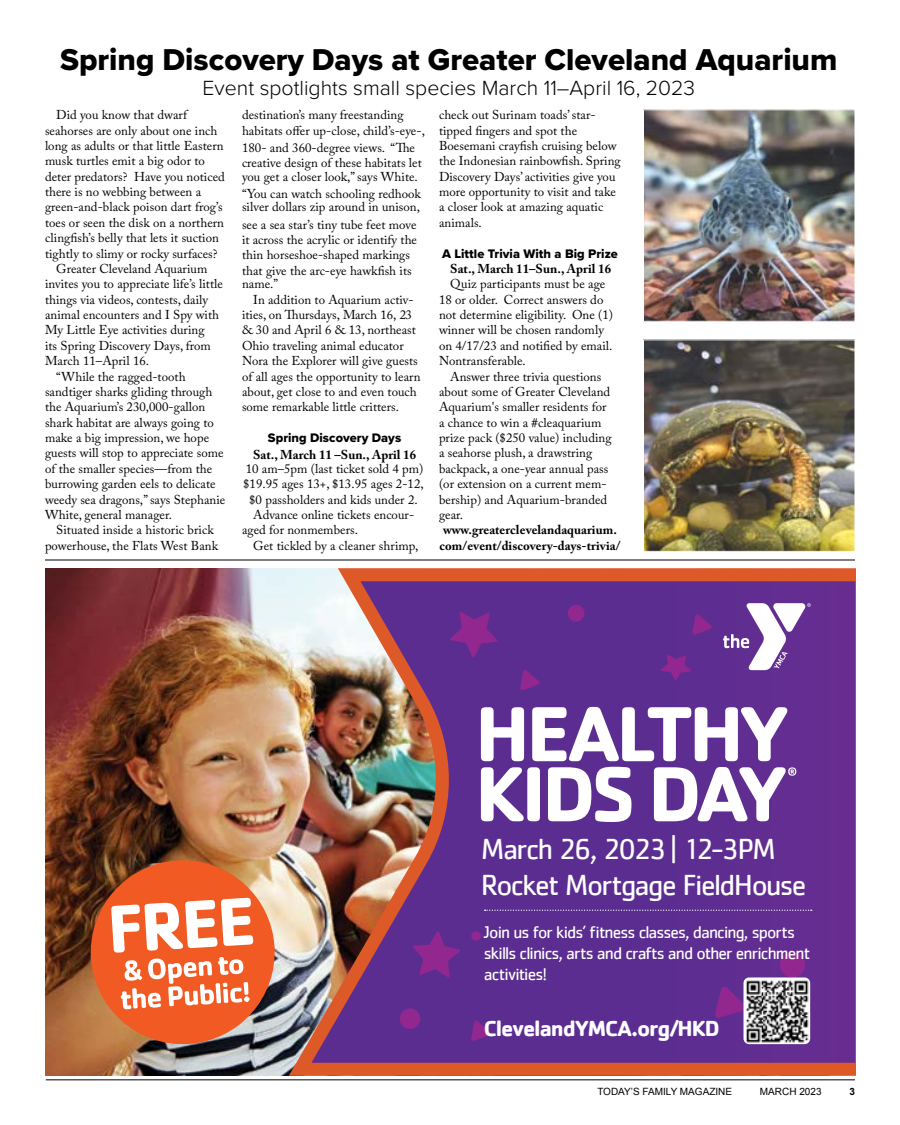
<style>
.page{position:relative;width:900px;height:1125px;background:#fff}
.page>*{position:absolute;margin:0;border:0;box-sizing:border-box;transform-origin:0 0}
.t1{font:31.25px "Proxima Nova Extrabld";color:#000}
.t2{font:30px/36px "Cachet";letter-spacing:-.055em;color:#fff}
.t3{font:700 22.5px "Cachet";letter-spacing:-.045em;color:#fff}
.t4{font:300 21.25px "Proxima Nova";color:#000}
.t5{font:17.5px/21px "Cachet";letter-spacing:-.05em;color:#fff}
.t6{font:12.75px/15.4px "Adobe Caslon Pro";letter-spacing:.005em;color:#000}
.t7{font:700 12.75px/15.4px "Adobe Caslon Pro";letter-spacing:.005em;color:#000}
.t8{font:12.75px "Proxima Nova Extrabld";letter-spacing:.005em;color:#000}
.t9{font:10px "Arial";color:#000}
.t10{font:700 10px "Arial";color:#000}
</style>
<div class="page">
<hr style="left:46px;top:1080px;width:809px;height:1px;background:#000">
<img style="left:46px;top:568px;width:231px;height:508px">
<img style="left:277px;top:568px;width:579px;height:508px">
<svg style="left:723px;top:603px;width:88px;height:67px"></svg>
<svg style="left:481px;top:707px;width:43px;height:54px"></svg>
<svg style="left:532px;top:707px;width:255px;height:54px"></svg>
<svg style="left:481px;top:767px;width:43px;height:54px"></svg>
<div style="left:527px;top:767px;width:13px;height:54px;background:#fff;border-radius:4px"></div>
<svg style="left:548px;top:767px;width:83px;height:55px"></svg>
<svg style="left:654px;top:767px;width:142px;height:54px"></svg>
<svg style="left:88px;top:857px;width:190px;height:190px"></svg>
<svg style="left:450px;top:612px;width:48px;height:46px"></svg>
<svg style="left:520px;top:670px;width:20px;height:21px"></svg>
<svg style="left:567px;top:603px;width:19px;height:20px"></svg>
<div style="left:780px;top:952px;width:25px;height:25px;background:#92278f;border-radius:50%"></div>
<svg style="left:413px;top:931px;width:48px;height:47px"></svg>
<svg style="left:715px;top:986px;width:29px;height:32px"></svg>
<svg style="left:398px;top:1007px;width:24px;height:23px"></svg>
<svg style="left:692px;top:614px;width:20px;height:21px"></svg>
<svg style="left:660px;top:655px;width:32px;height:26px"></svg>
<svg style="left:471px;top:931px;width:11px;height:10px"></svg>
<svg style="left:471px;top:1021px;width:20px;height:20px"></svg>
<svg style="left:485px;top:910px;width:327px;height:1px"></svg>
<img style="left:744px;top:977px;width:66px;height:67px">
<hr style="left:45px;top:560px;width:810px;height:1px;background:#000">
<img style="left:645px;top:111px;width:208px;height:209px">
<div style="left:643px;top:109px;width:212px;height:213px;border:1px solid #fff"></div>
<img style="left:645px;top:342px;width:208px;height:208px">
<div style="left:643px;top:340px;width:212px;height:212px;border:1px solid #fff"></div>
<h1 class="t1" style="left:60px;top:36px;width:779px">Spring Discovery Days at Greater Cleveland Aquarium</h1>
<h3 class="t4" style="left:203px;top:72px;width:494px">Event spotlights small species March 11–April 16, 2023</h3>
<p class="t6" style="left:56px;top:107px;width:132px">Did you know that dwarf</p>
<p class="t6" style="left:45px;top:123px;width:174px">seahorses are only about one inch</p>
<p class="t6" style="left:45px;top:138px;width:180px">long as adults or that little Eastern</p>
<p class="t6" style="left:45px;top:153px;width:161px">musk turtles emit a big odor to</p>
<p class="t6" style="left:45px;top:169px;width:181px">deter predators? Have you noticed</p>
<p class="t6" style="left:45px;top:184px;width:158px">there is no webbing between a</p>
<p class="t6" style="left:45px;top:199px;width:179px">green-and-black poison dart frog’s</p>
<p class="t6" style="left:45px;top:215px;width:181px">toes or seen the disk on a northern</p>
<p class="t6" style="left:45px;top:230px;width:175px">clingfish’s belly that lets it suction</p>
<p class="t6" style="left:45px;top:246px;width:174px">tightly to slimy or rocky surfaces?</p>
<p class="t6" style="left:56px;top:261px;width:153px">Greater Cleveland Aquarium</p>
<p class="t6" style="left:45px;top:276px;width:179px">invites you to appreciate life’s little</p>
<p class="t6" style="left:45px;top:292px;width:165px">things via videos, contests, daily</p>
<p class="t6" style="left:45px;top:307px;width:176px">animal encounters and I Spy with</p>
<p class="t6" style="left:45px;top:322px;width:161px">My Little Eye activities during</p>
<p class="t6" style="left:45px;top:338px;width:167px">its Spring Discovery Days, from</p>
<p class="t6" style="left:45px;top:353px;width:106px">March 11–April 16.</p>
<p class="t6" style="left:56px;top:369px;width:131px">“While the ragged-tooth</p>
<p class="t6" style="left:45px;top:384px;width:169px">sandtiger sharks gliding through</p>
<p class="t6" style="left:45px;top:399px;width:162px">the Aquarium’s 230,000-gallon</p>
<p class="t6" style="left:45px;top:415px;width:170px">shark habitat are always going to</p>
<p class="t6" style="left:45px;top:430px;width:166px">make a big impression, we hope</p>
<p class="t6" style="left:45px;top:445px;width:180px">guests will stop to appreciate some</p>
<p class="t6" style="left:45px;top:461px;width:169px">of the smaller species—from the</p>
<p class="t6" style="left:45px;top:476px;width:172px">burrowing garden eels to delicate</p>
<p class="t6" style="left:45px;top:492px;width:182px">weedy sea dragons,” says Stephanie</p>
<p class="t6" style="left:45px;top:507px;width:128px">White, general manager.</p>
<p class="t6" style="left:56px;top:522px;width:159px">Situated inside a historic brick</p>
<p class="t6" style="left:45px;top:538px;width:175px">powerhouse, the Flats West Bank</p>
<p class="t6" style="left:242px;top:107px;width:184px">destination’s many freestanding habitats offer up-close, child’s-eye-,</p>
<p class="t6" style="left:242px;top:140px;width:181px">180- and 360-degree views. “The creative design of these habitats let</p>
<p class="t6" style="left:242px;top:168px;width:180px;line-height:17.2px">you get a closer look,” says White. “You can watch schooling redhook</p>
<p class="t6" style="left:242px;top:198px;width:179px;line-height:17.2px">silver dollars zip around in unison, see a sea star’s tiny tube feet move</p>
<p class="t6" style="left:242px;top:232px;width:177px">it across the acrylic or identify the thin horseshoe-shaped markings that give the arc-eye hawkfish its</p>
<p class="t6" style="left:242px;top:276px;width:38px">name.”</p>
<p class="t6" style="left:253px;top:292px;width:162px">In addition to Aquarium activ-</p>
<p class="t6" style="left:242px;top:307px;width:171px">ities, on Thursdays, March 16, 23</p>
<p class="t6" style="left:242px;top:322px;width:176px">&amp; 30 and April 6 &amp; 13, northeast</p>
<p class="t6" style="left:242px;top:338px;width:163px">Ohio traveling animal educator</p>
<p class="t6" style="left:242px;top:353px;width:177px">Nora the Explorer will give guests</p>
<p class="t6" style="left:242px;top:369px;width:180px">of all ages the opportunity to learn</p>
<p class="t6" style="left:242px;top:384px;width:176px">about, get close to and even touch</p>
<p class="t6" style="left:242px;top:399px;width:159px">some remarkable little critters.</p>
<p class="t8" style="left:268px;top:428px;width:135px">Spring Discovery Days</p>
<p class="t7" style="left:253px;top:447px;width:165px">Sat., March 11 –Sun., April 16</p>
<p class="t6" style="left:246px;top:461px;width:179px">10 am–5pm (last ticket sold 4 pm)</p>
<p class="t6" style="left:243px;top:476px;width:182px">$19.95 ages 13+, $13.95 ages 2-12,</p>
<p class="t6" style="left:249px;top:492px;width:170px">$0 passholders and kids under 2.</p>
<p class="t6" style="left:253px;top:507px;width:162px">Advance online tickets encour-</p>
<p class="t6" style="left:242px;top:522px;width:117px">aged for nonmembers.</p>
<p class="t6" style="left:253px;top:538px;width:167px">Get tickled by a cleaner shrimp,</p>
<p class="t6" style="left:439px;top:107px;width:183px">check out Surinam toads’ star&shy;tipped fingers and spot the<br>Boesemani crayfish cruising below the Indonesian rainbowfish. Spring<br>Discovery Days’ activities give you more opportunity to visit and take a closer look at amazing aquatic animals.</p>
<p class="t8" style="left:442px;top:244px;width:177px">A Little Trivia With a Big Prize</p>
<p class="t7" style="left:450px;top:261px;width:162px">Sat., March 11–Sun., April 16</p>
<p class="t6" style="left:439px;top:276px;width:176px;text-indent:11px">Quiz participants must be age<br>18 or older. Correct answers do not determine eligibility. One (1) winner will be chosen randomly on 4/17/23 and notified by email.<br>Nontransferable.</p>
<p class="t6" style="left:439px;top:369px;width:174px;text-indent:11px">Answer three trivia questions about some of Greater Cleveland<br>Aquarium's smaller residents for a chance to win a #cleaquarium prize pack ($250 value) including a seahorse plush, a drawstring backpack, a one-year annual pass (or extension on a current mem&shy;bership) and Aquarium-branded gear.</p>
<p class="t7" style="left:440px;top:522px;width:182px">www.greaterclevelandaquarium. com/event/discovery-days-trivia/</p>
<h2 class="t2" style="left:481px;top:831px;width:327px">March 26, 2023 | 12-3PM<br>Rocket Mortgage FieldHouse</h2>
<h3 class="t5" style="left:484px;top:922px;width:328px">Join us for kids’ fitness classes, dancing, sports skills clinics, arts and crafts and other enrichment activities!</h3>
<h3 class="t3" style="left:484px;top:1014px;width:237px">ClevelandYMCA.org/HKD</h3>
<p class="t9" style="left:597px;top:1085px;width:136px">TODAY’S FAMILY MAGAZINE</p>
<p class="t9" style="left:760px;top:1085px;width:63px">MARCH 2023</p>
<p class="t10" style="left:849px;top:1085px;width:7px">3</p>
</div>
